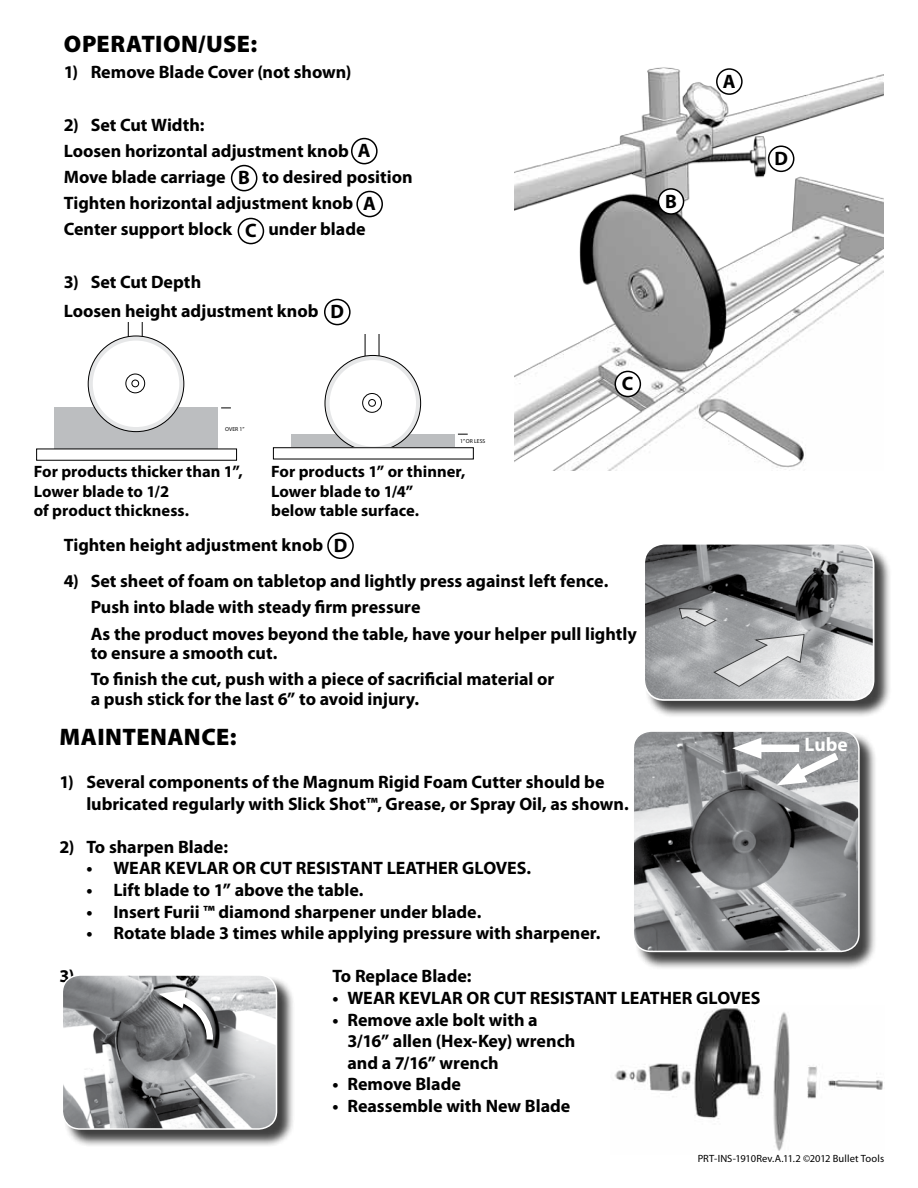
<style>
.page{position:relative;width:918px;height:1188px;background:#fff}
.page>*{position:absolute;margin:0;border:0;box-sizing:border-box;transform-origin:0 0}
.t1{font:900 24px "Myriad Pro";letter-spacing:.015em;color:#000}
.t2{font:700 19.5px "Myriad Pro";color:#000}
.t3{font:700 19.5px "Myriad Pro";color:#fff}
.t4{font:700 18px/26.2px "Myriad Pro";color:#000}
.t5{font:700 16.5px/19.8px "Myriad Pro";color:#000}
.t6{font:10.5px "Myriad Pro";letter-spacing:.01em;color:#000}
.t7{font:5.7px "Myriad Pro";color:#000}
</style>
<div class="page">
<div style="left:54px;top:408px;width:164px;height:41px;background:#bcbec0"></div>
<svg style="left:128px;top:323px;width:14px;height:14px"></svg>
<svg style="left:88px;top:336px;width:96px;height:96px"></svg>
<div style="left:93px;top:341px;width:86px;height:86px;background:#fff;border-radius:50%"></div>
<svg style="left:126px;top:374px;width:19px;height:19px"></svg>
<div style="left:126px;top:374px;width:19px;height:19px;border:1px solid #000;border-radius:50%"></div>
<div style="left:132px;top:380px;width:7px;height:7px;background:#fff;border-radius:50%"></div>
<div style="left:132px;top:380px;width:7px;height:7px;border:1px solid #000;border-radius:50%"></div>
<div style="left:291px;top:434px;width:164px;height:14px;background:#bcbec0"></div>
<svg style="left:325px;top:355px;width:96px;height:96px"></svg>
<div style="left:330px;top:360px;width:86px;height:87px;background:#fff;border-radius:50%"></div>
<svg style="left:363px;top:393px;width:18px;height:19px"></svg>
<div style="left:362px;top:393px;width:20px;height:20px;border:1px solid #000;border-radius:50%"></div>
<svg style="left:370px;top:401px;width:4px;height:4px"></svg>
<div style="left:368px;top:399px;width:8px;height:8px;border:1px solid #000;border-radius:50%"></div>
<div style="left:273px;top:448px;width:200px;height:11px;background:#fff"></div>
<div style="left:273px;top:447px;width:201px;height:12px;border:1px solid #000"></div>
<img style="left:614px;top:1008px;width:269px;height:143px">
<div style="left:634px;top:732px;width:243px;height:238px;background:#000;opacity:.75"></div>
<img style="left:634px;top:732px;width:225px;height:219px">
<div style="left:632px;top:730px;width:228px;height:222px;border:2px solid #fff;border-radius:18px"></div>
<div style="left:63px;top:976px;width:232px;height:171px;background:#000;opacity:.75"></div>
<img style="left:63px;top:976px;width:214px;height:153px">
<div style="left:62px;top:974px;width:215px;height:156px;border:2px solid #fff;border-radius:18px"></div>
<svg style="left:155px;top:990px;width:4px;height:57px"></svg>
<svg style="left:159px;top:989px;width:57px;height:58px"></svg>
<div style="left:645px;top:544px;width:247px;height:175px;background:#000;opacity:.75"></div>
<img style="left:645px;top:544px;width:229px;height:156px">
<div style="left:643px;top:543px;width:231px;height:158px;border:2px solid #fff;border-radius:20px"></div>
<svg style="left:679px;top:608px;width:38px;height:19px"></svg>
<svg style="left:713px;top:634px;width:92px;height:53px;background:#bcbdbf"></svg>
<div style="left:749px;top:745px;width:50px;height:7px;background:#fff"></div>
<svg style="left:732px;top:738px;width:29px;height:21px"></svg>
<svg style="left:777px;top:746px;width:70px;height:42px"></svg>
<img style="left:514px;top:67px;width:369px;height:403px">
<div style="left:717px;top:69px;width:25px;height:25px;background:#fff;border-radius:50%"></div>
<div style="left:716px;top:68px;width:27px;height:27px;border:2px solid #000;border-radius:50%"></div>
<div style="left:351px;top:138px;width:27px;height:26px;border:2px solid #000;border-radius:50%"></div>
<div style="left:356px;top:191px;width:27px;height:26px;border:2px solid #000;border-radius:50%"></div>
<div style="left:658px;top:189px;width:26px;height:25px;background:#fff;border-radius:50%"></div>
<div style="left:658px;top:188px;width:26px;height:27px;border:2px solid #000;border-radius:50%"></div>
<div style="left:231px;top:165px;width:26px;height:26px;border:2px solid #000;border-radius:50%"></div>
<div style="left:769px;top:146px;width:25px;height:25px;background:#fff;border-radius:50%"></div>
<div style="left:768px;top:145px;width:26px;height:27px;border:2px solid #000;border-radius:50%"></div>
<div style="left:324px;top:299px;width:27px;height:26px;border:2px solid #000;border-radius:50%"></div>
<div style="left:327px;top:532px;width:27px;height:27px;border:2px solid #000;border-radius:50%"></div>
<div style="left:615px;top:371px;width:25px;height:26px;background:#fff;border-radius:50%"></div>
<div style="left:615px;top:371px;width:26px;height:26px;border:2px solid #000;border-radius:50%"></div>
<div style="left:238px;top:218px;width:26px;height:26px;border:2px solid #000;border-radius:50%"></div>
<h1 class="t1" style="left:64px;top:30px;width:195px">OPERATION/USE:</h1>
<p class="t4" style="left:64px;top:59px;width:289px">1) Remove Blade Cover (not shown)</p>
<p class="t4" style="left:64px;top:112px;width:287px">2) Set Cut Width:<br>Loosen horizontal adjustment knob<br>Move blade carriage</p>
<p class="t2" style="left:358px;top:140px;width:14px">A</p>
<p class="t2" style="left:363px;top:193px;width:14px">A</p>
<p class="t2" style="left:665px;top:190px;width:13px">B</p>
<p class="t4" style="left:64px;top:164px;width:350px;text-indent:198px">to desired position<br>Tighten horizontal adjustment knob<br>Center support block</p>
<p class="t2" style="left:238px;top:167px;width:13px">B</p>
<p class="t4" style="left:268px;top:217px;width:99px">under blade</p>
<p class="t4" style="left:64px;top:268px;width:256px;line-height:29.2px">3) Set Cut Depth<br>Loosen height adjustment knob</p>
<p class="t2" style="left:245px;top:220px;width:13px">C</p>
<p class="t2" style="left:330px;top:301px;width:15px">D</p>
<p class="t2" style="left:723px;top:70px;width:14px">A</p>
<p class="t2" style="left:774px;top:147px;width:15px">D</p>
<p class="t7" style="left:225px;top:426px;width:21px">OVER 1”</p>
<p class="t5" style="left:34px;top:462px;width:211px">For products thicker than 1”,<br>Lower blade to 1/2<br>of product thickness.</p>
<p class="t7" style="left:460px;top:437px;width:27px">1” OR LESS</p>
<p class="t5" style="left:271px;top:462px;width:196px">For products 1” or thinner,<br>Lower blade to 1/4”<br>below table surface.</p>
<p class="t2" style="left:622px;top:373px;width:13px">C</p>
<p class="t4" style="left:64px;top:532px;width:261px">Tighten height adjustment knob</p>
<p class="t4" style="left:91px;top:568px;width:548px;text-indent:-27px">4) Set sheet of foam on tabletop and lightly press against left fence.<br>Push into blade with steady firm pressure<br>As the product moves beyond the table, have your helper pull lightly</p>
<p class="t4" style="left:91px;top:640px;width:465px">to ensure a smooth cut.<br>To finish the cut, push with a piece of sacrificial material or</p>
<p class="t4" style="left:91px;top:686px;width:330px">a push stick for the last 6” to avoid injury.</p>
<h1 class="t1" style="left:60px;top:723px;width:178px">MAINTENANCE:</h1>
<p class="t4" style="left:86px;top:771px;width:544px;line-height:21.6px;text-indent:-27px">1) Several components of the Magnum Rigid Foam Cutter should be lubricated regularly with Slick Shot™, Grease, or Spray Oil, as shown.</p>
<p class="t4" style="left:59px;top:834px;width:170px">2) To sharpen Blade:</p>
<p class="t4" style="left:86px;top:855px;width:446px">• WEAR KEVLAR OR CUT RESISTANT LEATHER GLOVES.</p>
<p class="t4" style="left:86px;top:877px;width:279px">• Lift blade to 1” above the table.</p>
<p class="t4" style="left:86px;top:899px;width:397px">• Insert Furii ™ diamond sharpener under blade.</p>
<p class="t4" style="left:86px;top:920px;width:516px">• Rotate blade 3 times while applying pressure with sharpener.</p>
<p class="t4" style="left:59px;top:963px;width:16px">3)</p>
<p class="t4" style="left:332px;top:963px;width:141px">To Replace Blade:</p>
<p class="t4" style="left:332px;top:985px;width:430px">• WEAR KEVLAR OR CUT RESISTANT LEATHER GLOVES</p>
<p class="t4" style="left:347px;top:1009px;width:230px;line-height:21.6px;text-indent:-15px">• Remove axle bolt with a<br>3/16” allen (Hex-Key) wrench and a 7/16” wrench</p>
<p class="t4" style="left:332px;top:1071px;width:130px">• Remove Blade</p>
<p class="t4" style="left:332px;top:1093px;width:239px">• Reassemble with New Blade</p>
<p class="t2" style="left:334px;top:534px;width:15px">D</p>
<p class="t3" style="left:805px;top:734px;width:45px">Lube</p>
<p class="t6" style="left:698px;top:1153px;width:188px">PRT-INS-1910Rev.A.11.2 ©2012 Bullet Tools</p>
</div>
